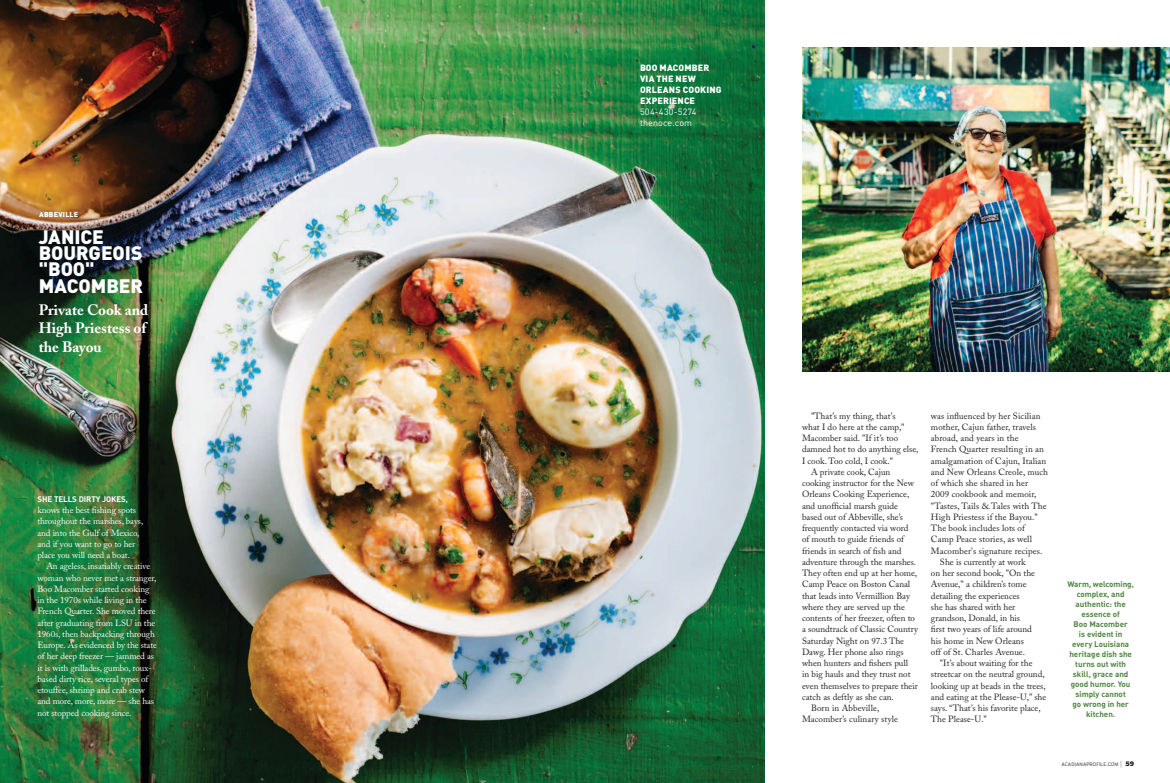
<style>
.page{position:relative;width:1170px;height:783px;background:#fff}
.page>*{position:absolute;margin:0;border:0;box-sizing:border-box;transform-origin:0 0}
.t1{font:900 19.3px/16.4px "DIN";letter-spacing:-.005em;color:#fff}
.t2{font:700 15px/18.4px "Adobe Caslon";color:#fff}
.t3{font:9px "Adobe Caslon";color:#231f20}
.t4{font:9px/11.2px "Adobe Caslon";letter-spacing:-.01em;color:#fff}
.t5{font:900 9px/11px "DIN";letter-spacing:.015em;color:#fff}
.t6{font:9px/11px "DIN";letter-spacing:.01em;color:#fff}
.t7{font:8px/10px "DIN Bold Alternate";color:#4e873f;text-align:center}
.t8{font:700 8px "DIN";letter-spacing:-.01em;color:#fff}
.t9{font:900 7.1px "DIN";letter-spacing:.03em;color:#fff}
.t10{font:300 5px "Interstate";letter-spacing:.01em;color:#231f20}
.s1{font-family:"Archer";font-weight:400;font-size:7px;color:#58595b}
.s2{font-family:"Adria Slab";font-weight:900;font-size:7px}
</style>
<div class="page">
<img style="left:0;top:0;width:765px;height:783px">
<img style="left:802px;top:47px;width:368px;height:324px">
<p class="t9" style="left:39px;top:209px;width:40px">ABB EVILLE</p>
<h1 class="t1" style="left:39px;top:227px;width:106px">JANICE<br>BOURGEOIS "BOO"<br>MACOMBER</h1>
<h2 class="t2" style="left:39px;top:301px;width:111px">Private Cook and<br>High Priestess of the Bayou</h2>
<p class="t8" style="left:37px;top:494px;width:92px">SHE TELLS DIRTY JOKES,</p>
<p class="t4" style="left:37px;top:504px;width:107px">knows the best fishing spots throughout the marshes, bays, and into the Gulf of Mexico, and if you want to go to her place you will need a boat.</p>
<p class="t4" style="left:37px;top:561px;width:121px;text-indent:9px">An ageless, insatiably creative woman who never met a stranger,<br>Boo Macomber started cooking in the 1970s while living in the<br>French Quarter. She moved there after graduating from LSU in the<br>1960s, then backpacking through<br>Europe. As evidenced by the state of her deep freezer — jammed as it is with grillades, gumbo, roux&shy;based dirty rice, several types of etouffee, shrimp and crab stew and more, more, more — she has not stopped cooking since.</p>
<p class="t5" style="left:640px;top:61px;width:82px">BOO MACOMBER<br>VIA THE NEW<br>ORLEANS COOKING<br>EXPERIENCE</p>
<p class="t6" style="left:640px;top:106px;width:58px">504-430-5274 thenoce.com</p>
<p class="t3" style="left:811px;top:410px;width:86px">"That’s my thing, that's</p>
<p class="t3" style="left:802px;top:421px;width:104px">what I do here at the camp,"</p>
<p class="t3" style="left:802px;top:433px;width:98px">Macomber said. "If it’s too</p>
<p class="t3" style="left:802px;top:444px;width:118px">damned hot to do anything else,</p>
<p class="t3" style="left:802px;top:455px;width:93px">I cook. Too cold, I cook."</p>
<p class="t3" style="left:811px;top:466px;width:81px">A private cook, Cajun</p>
<p class="t3" style="left:802px;top:478px;width:113px">cooking instructor for the New</p>
<p class="t3" style="left:802px;top:489px;width:109px">Orleans Cooking Experience,</p>
<p class="t3" style="left:802px;top:500px;width:98px">and unofficial marsh guide</p>
<p class="t3" style="left:802px;top:511px;width:103px">based out of Abbeville, she’s</p>
<p class="t3" style="left:802px;top:523px;width:108px">frequently contacted via word</p>
<p class="t3" style="left:802px;top:534px;width:104px">of mouth to guide friends of</p>
<p class="t3" style="left:802px;top:545px;width:101px">friends in search of fish and</p>
<p class="t3" style="left:802px;top:556px;width:116px">adventure through the marshes.</p>
<p class="t3" style="left:802px;top:568px;width:117px">They often end up at her home,</p>
<p class="t3" style="left:802px;top:579px;width:110px">Camp Peace on Boston Canal</p>
<p class="t3" style="left:802px;top:590px;width:110px">that leads into Vermillion Bay</p>
<p class="t3" style="left:802px;top:601px;width:104px">where they are served up the</p>
<p class="t3" style="left:802px;top:613px;width:115px">contents of her freezer, often to</p>
<p class="t3" style="left:802px;top:624px;width:118px">a soundtrack of Classic Country</p>
<p class="t3" style="left:802px;top:635px;width:104px">Saturday Night on 97.3 The</p>
<p class="t3" style="left:802px;top:646px;width:103px">Dawg. Her phone also rings</p>
<p class="t3" style="left:802px;top:658px;width:108px">when hunters and fishers pull</p>
<p class="t3" style="left:802px;top:669px;width:110px">in big hauls and they trust not</p>
<p class="t3" style="left:802px;top:680px;width:117px">even themselves to prepare their</p>
<p class="t3" style="left:802px;top:691px;width:93px">catch as deftly as she can.</p>
<p class="t3" style="left:811px;top:703px;width:70px">Born in Abbeville,</p>
<p class="t3" style="left:802px;top:714px;width:98px">Macomber’s culinary style</p>
<p class="t3" style="left:931px;top:410px;width:111px">was influenced by her Sicilian</p>
<p class="t3" style="left:931px;top:421px;width:107px">mother, Cajun father, travels</p>
<p class="t3" style="left:931px;top:433px;width:89px">abroad, and years in the</p>
<p class="t3" style="left:931px;top:444px;width:115px">French Quarter resulting in an</p>
<p class="t3" style="left:931px;top:455px;width:117px">amalgamation of Cajun, Italian</p>
<p class="t3" style="left:931px;top:466px;width:119px">and New Orleans Creole, much</p>
<p class="t3" style="left:931px;top:478px;width:99px">of which she shared in her</p>
<p class="t3" style="left:931px;top:489px;width:107px">2009 cookbook and memoir,</p>
<p class="t3" style="left:931px;top:500px;width:117px">"Tastes, Tails &amp; Tales with The</p>
<p class="t3" style="left:931px;top:511px;width:108px">High Priestess if the Bayou."</p>
<p class="t3" style="left:931px;top:523px;width:96px">The book includes lots of</p>
<p class="t3" style="left:931px;top:534px;width:103px">Camp Peace stories, as well</p>
<p class="t3" style="left:931px;top:545px;width:113px">Macomber's signature recipes.</p>
<p class="t3" style="left:940px;top:556px;width:87px">She is currently at work</p>
<p class="t3" style="left:931px;top:568px;width:106px">on her second book, "On the</p>
<p class="t3" style="left:931px;top:579px;width:97px">Avenue," a children’s tome</p>
<p class="t3" style="left:931px;top:590px;width:90px">detailing the experiences</p>
<p class="t3" style="left:931px;top:601px;width:86px">she has shared with her</p>
<p class="t3" style="left:931px;top:613px;width:91px">grandson, Donald, in his</p>
<p class="t3" style="left:931px;top:624px;width:102px">first two years of life around</p>
<p class="t3" style="left:931px;top:635px;width:94px">his home in New Orleans</p>
<p class="t3" style="left:931px;top:646px;width:96px">off of St. Charles Avenue.</p>
<p class="t3" style="left:940px;top:658px;width:94px">"It’s about waiting for the</p>
<p class="t3" style="left:931px;top:669px;width:115px">streetcar on the neutral ground,</p>
<p class="t3" style="left:931px;top:680px;width:116px">looking up at beads in the trees,</p>
<p class="t3" style="left:931px;top:691px;width:117px">and eating at the Please-U,” she</p>
<p class="t3" style="left:931px;top:703px;width:111px">says. “That’s his favorite place,</p>
<p class="t3" style="left:931px;top:714px;width:57px">The Please-U."</p>
<p class="t7" style="left:1067px;top:579px;width:68px">Warm, welcoming, complex, and authentic: the essence of<br>Boo Macomber<br>is evident in<br>every Louisiana heritage dish she turns out with skill, grace and good humor. You simply cannot<br>go wrong in her kitchen.</p>
<p class="t10" style="left:1061px;top:761px;width:74px">ACADIANAPROFILE.COM <span class="s1">|</span> <span class="s2">59</span></p>
</div>
